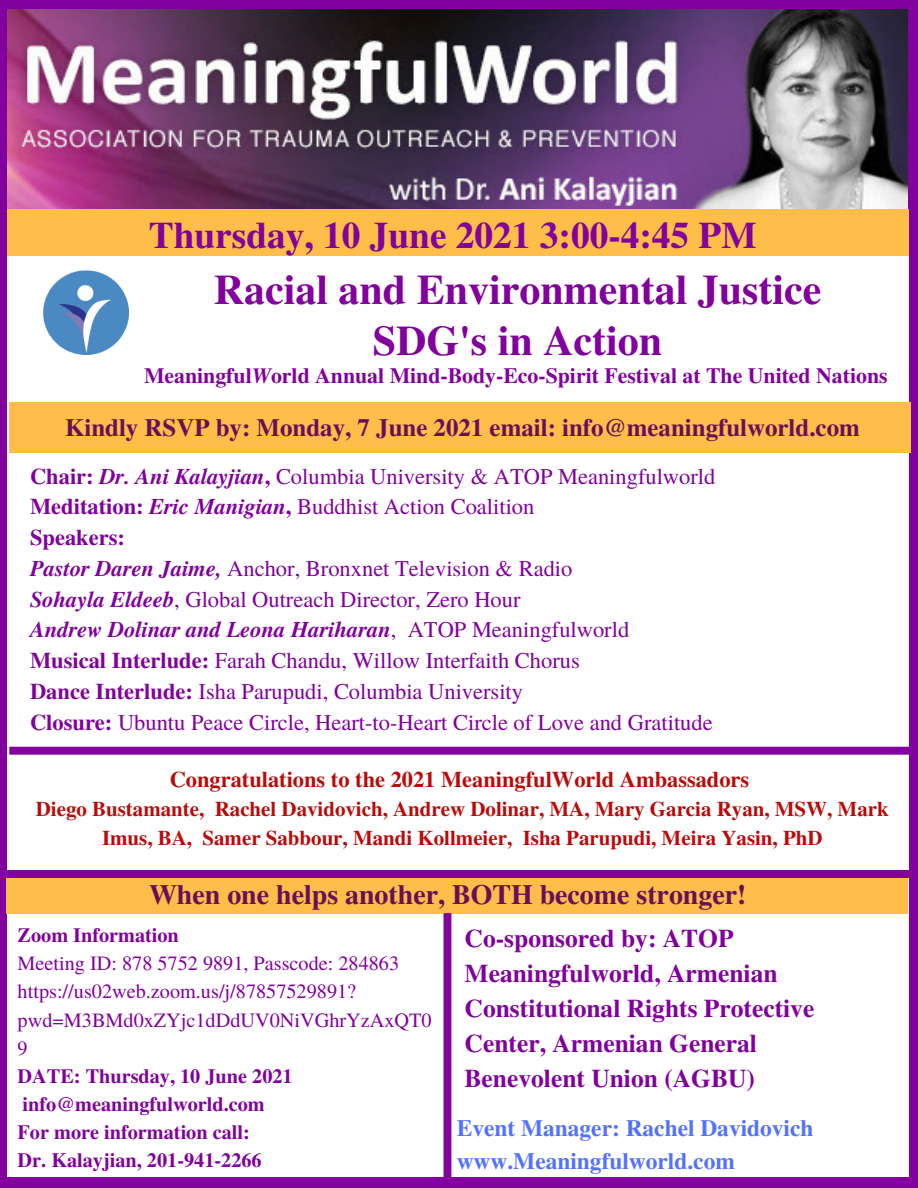
<style>
.page{position:relative;width:918px;height:1188px;background:#82009d}
.page>*{position:absolute;margin:0;border:0;box-sizing:border-box;transform-origin:0 0}
.t1{font:700 42px "Te X Gyre Termes";color:#82009d}
.t2{font:700 37.35px "Te X Gyre Termes";color:#82009d}
.t3{font:700 27.9px "Te X Gyre Termes";color:#690f59}
.t4{font:700 25.5px/34.8px "Te X Gyre Termes";color:#82009d}
.t5{font:700 24.9px "Te X Gyre Termes";color:#690f59}
.t6{font:700 23.4px "Te X Gyre Termes";color:#5271ff}
.t7{font:22.5px "Te X Gyre Termes";color:#82009d}
.t8{font:italic 700 22.5px "Te X Gyre Termes";color:#82009d}
.t9{font:700 22.5px "Te X Gyre Termes";color:#82009d}
.t10{font:700 22.35px "Te X Gyre Termes";color:#bb0a0a}
.t11{font:700 21.75px "Te X Gyre Termes";color:#82009d}
.t12{font:700 21px/29.2px "Te X Gyre Termes";color:#bb0a0a;text-align:center}
.t13{font:700 20.25px "Te X Gyre Termes";color:#82009d}
.t14{font:20.25px/28.2px "Te X Gyre Termes";color:#82009d}
.s1{font-style:italic}
.s2{font-weight:700}
.s3{font-weight:700;font-style:italic}
.s4{font-weight:400;font-style:normal}
</style>
<div class="page">
<div style="left:8px;top:255px;width:901px;height:922px;background:#fff"></div>
<img style="left:8px;top:9px;width:900px;height:200px">
<img style="left:44px;top:270px;width:84px;height:84px">
<div style="left:9px;top:403px;width:901px;height:49px;background:#ffbd4a"></div>
<div style="left:6px;top:873px;width:901px;height:41px;background:#ffbd4a"></div>
<div style="left:8px;top:209px;width:901px;height:46px;background:#ffbd4a"></div>
<svg style="left:9px;top:747px;width:900px;height:8px;background:#870aa1"></svg>
<div style="left:6px;top:870px;width:903px;height:8px;background:#82009d"></div>
<div style="left:444px;top:913px;width:7px;height:264px;background:#82009d"></div>
<p class="t2" style="left:149px;top:206px;width:609px">Thursday, 10 June 2021 3:00-4:45 PM</p>
<p class="t1" style="left:214px;top:257px;width:609px">Racial and Environmental Justice</p>
<p class="t1" style="left:373px;top:308px;width:291px">SDG's in Action</p>
<p class="t11" style="left:144px;top:358px;width:745px">Meaningful<span class="s1">W</span>orld Annual Mind-Body-Eco-Spirit Festival at The United Nations</p>
<p class="t5" style="left:65px;top:408px;width:796px">Kindly RSVP by: Monday, 7 June 2021 email: info@meaningfulworld.com</p>
<p class="t7" style="left:30px;top:460px;width:687px"><span class="s2">Chair:</span> <span class="s3">Dr. Ani Kalayjian</span><span class="s2">,</span> Columbia University &amp; ATOP Meaningfulworld</p>
<p class="t7" style="left:30px;top:491px;width:506px"><span class="s2">Meditation:</span> <span class="s3">Eric Manigian</span><span class="s2">,</span> Buddhist Action Coalition</p>
<p class="t9" style="left:30px;top:520px;width:96px">Speakers:</p>
<p class="t7" style="left:30px;top:552px;width:544px"><span class="s3">Pastor Daren Jaime,</span> Anchor, Bronxnet Television &amp; Radio</p>
<p class="t7" style="left:30px;top:583px;width:492px"><span class="s3">Sohayla Eldeeb</span>, Global Outreach Director, Zero Hour</p>
<p class="t8" style="left:30px;top:613px;width:601px">Andrew Dolinar and Leona Hariharan<span class="s4">, ATOP Meaningfulworld</span></p>
<p class="t7" style="left:30px;top:645px;width:551px"><span class="s2">Musical Interlude:</span> Farah Chandu, Willow Interfaith Chorus</p>
<p class="t7" style="left:30px;top:675px;width:495px"><span class="s2">Dance Interlude:</span> Isha Parupudi, Columbia University</p>
<p class="t7" style="left:30px;top:706px;width:684px"><span class="s2">Closure:</span> Ubuntu Peace Circle, Heart-to-Heart Circle of Love and Gratitude</p>
<p class="t10" style="left:170px;top:762px;width:581px">Congratulations to the 2021 MeaningfulWorld Ambassadors</p>
<p class="t12" style="left:36px;top:793px;width:854px">Diego Bustamante, Rachel Davidovich, Andrew Dolinar, MA, Mary Garcia Ryan, MSW, Mark<br>Imus, BA, Samer Sabbour, Mandi Kollmeier, Isha Parupudi, Meira Yasin, PhD</p>
<p class="t3" style="left:149px;top:873px;width:599px">When one helps another, BOTH become stronger!</p>
<p class="t13" style="left:18px;top:920px;width:163px">Zoom Information</p>
<p class="t14" style="left:18px;top:948px;width:383px">Meeting ID: 878 5752 9891, Passcode: 284863</p>
<p class="t14" style="left:18px;top:976px;width:416px">https://us02web.zoom.us/j/87857529891? pwd=M3BMd0xZYjc1dDdUV0NiVGhrYzAxQT0<br>9</p>
<p class="t13" style="left:18px;top:1060px;width:277px">DATE: Thursday, 10 June 2021</p>
<p class="t13" style="left:23px;top:1088px;width:244px">info@meaningfulworld.com</p>
<p class="t13" style="left:18px;top:1116px;width:234px">For more information call:</p>
<p class="t13" style="left:18px;top:1145px;width:246px">Dr. Kalayjian, 201-941-2266</p>
<p class="t4" style="left:465px;top:920px;width:351px">Co-sponsored by: ATOP<br>Meaningfulworld, Armenian<br>Constitutional Rights Protective<br>Center, Armenian General<br>Benevolent Union (AGBU)</p>
<p class="t6" style="left:457px;top:1110px;width:358px">Event Manager: Rachel Davidovich</p>
<p class="t6" style="left:457px;top:1143px;width:280px">www.Meaningfulworld.com</p>
</div>
